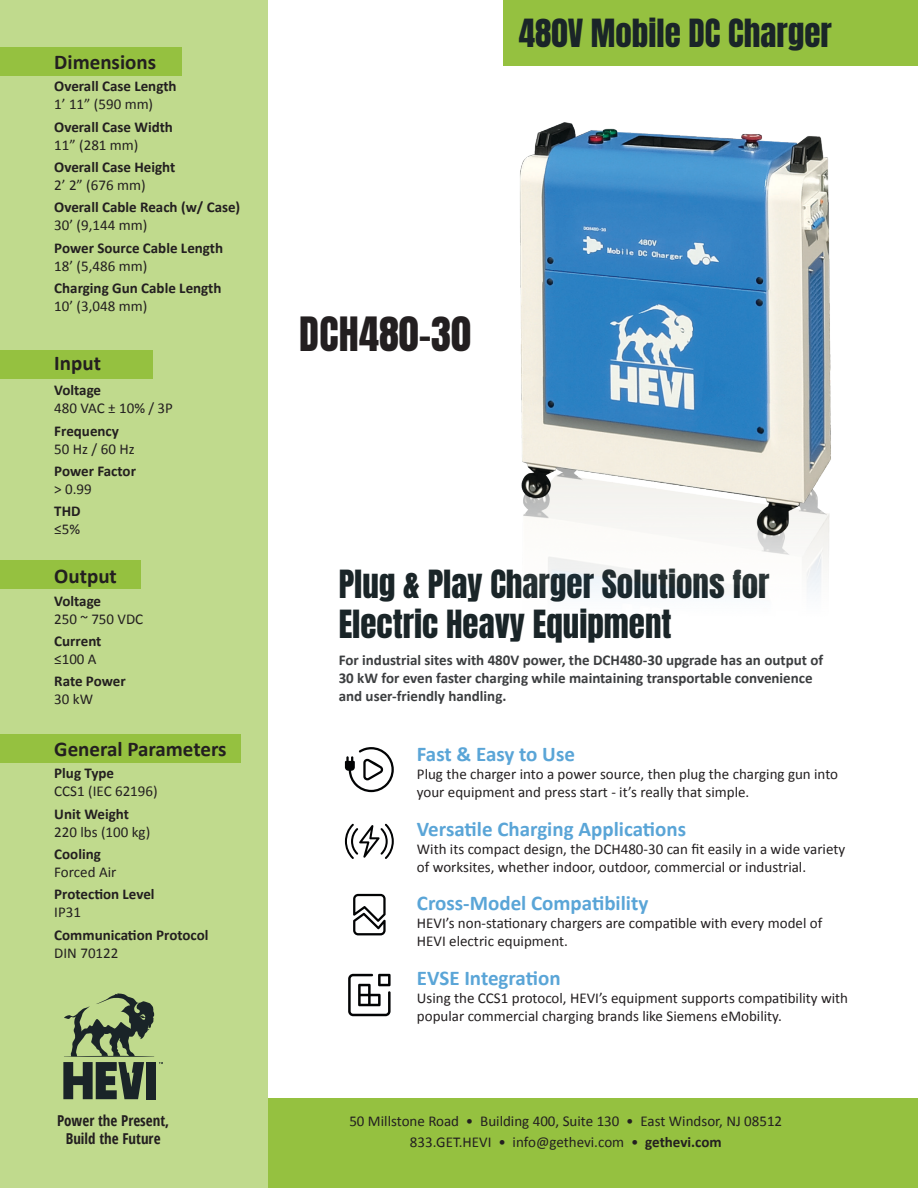
<style>
.page{position:relative;width:918px;height:1188px;background:#fff}
.page>*{position:absolute;margin:0;border:0;box-sizing:border-box;transform-origin:0 0}
.t1{font:40.2px "Anton";letter-spacing:.005em;color:#231f20}
.t2{font:33px/39.6px "Anton";color:#1a2528}
.t3{font:700 21px "Calibri";color:#5aa5d7}
.t4{font:700 21px "Calibri";color:#231f20}
.t5{font:15px/18px "Calibri";color:#231f20}
.t6{font:700 15px/18px "Calibri";color:#231f20}
.t7{font:700 15px/18px "Calibri";color:#3c3e40}
.t8{font:700 condensed 15px "Open Sans";color:#231f20}
.s1{font-weight:400}
.s2{font-weight:700}
</style>
<div class="page">
<div style="left:241px;top:1098px;width:677px;height:90px;background:#95c140"></div>
<div style="left:0;top:0;width:268px;height:1188px;background:#c0da8d"></div>
<div style="left:0;top:48px;width:182px;height:28px;background:#95c140"></div>
<div style="left:0;top:351px;width:152px;height:28px;background:#95c140"></div>
<div style="left:0;top:734px;width:241px;height:29px;background:#95c140"></div>
<div style="left:0;top:561px;width:141px;height:28px;background:#95c140"></div>
<div style="left:146px;top:1062px;width:10px;height:37px;background:#1a2428"></div>
<svg style="left:63px;top:1062px;width:81px;height:37px"></svg>
<svg style="left:64px;top:993px;width:90px;height:63px"></svg>
<img style="left:503px;top:13px;width:328px;height:580px">
<div style="left:504px;top:0;width:414px;height:66px;background:#95c140"></div>
<svg style="left:348px;top:973px;width:42px;height:43px"></svg>
<svg style="left:353px;top:894px;width:33px;height:41px"></svg>
<svg style="left:345px;top:823px;width:49px;height:36px"></svg>
<svg style="left:345px;top:747px;width:49px;height:45px"></svg>
<p class="t4" style="left:54px;top:47px;width:103px">Dimensions</p>
<p class="t6" style="left:54px;top:77px;width:124px">Overall Case Length<br><span class="s1">1’ 11” (590 mm)</span></p>
<p class="t6" style="left:54px;top:117px;width:120px">Overall Case Width<br><span class="s1">11” (281 mm)</span></p>
<p class="t6" style="left:54px;top:157px;width:123px">Overall Case Height<br><span class="s1">2’ 2” (676 mm)</span></p>
<p class="t6" style="left:54px;top:198px;width:187px">Overall Cable Reach (w/ Case)<br><span class="s1">30’ (9,144 mm)</span></p>
<p class="t6" style="left:54px;top:238px;width:170px">Power Source Cable Length<br><span class="s1">18’ (5,486 mm)</span></p>
<p class="t6" style="left:54px;top:278px;width:169px">Charging Gun Cable Length<br><span class="s1">10’ (3,048 mm)</span></p>
<p class="t4" style="left:54px;top:348px;width:48px">Input</p>
<p class="t5" style="left:54px;top:381px;width:120px"><span class="s2">Voltage<br></span>480 VAC ± 10% / 3P</p>
<p class="t6" style="left:54px;top:421px;width:82px">Frequency<br><span class="s1">50 Hz / 60 Hz</span></p>
<p class="t6" style="left:54px;top:461px;width:83px">Power Factor <span class="s1">&gt; 0.99</span></p>
<p class="t6" style="left:54px;top:502px;width:28px">THD <span class="s1">≤5%</span></p>
<p class="t4" style="left:54px;top:561px;width:64px">Output</p>
<p class="t5" style="left:54px;top:591px;width:90px"><span class="s2">Voltage<br></span>250 ~ 750 VDC</p>
<p class="t6" style="left:54px;top:631px;width:49px">Current <span class="s1">≤100 A</span></p>
<p class="t6" style="left:54px;top:672px;width:73px">Rate Power<br><span class="s1">30 kW</span></p>
<p class="t4" style="left:54px;top:734px;width:174px">General Parameters</p>
<p class="t5" style="left:54px;top:764px;width:105px"><span class="s2">Plug Type<br></span>CCS1 (IEC 62196)</p>
<p class="t5" style="left:54px;top:804px;width:97px"><span class="s2">Unit Weight<br></span>220 lbs (100 kg)</p>
<p class="t5" style="left:54px;top:844px;width:64px"><span class="s2">Cooling<br></span>Forced Air</p>
<p class="t6" style="left:54px;top:885px;width:102px">Protection Level<br><span class="s1">IP31</span></p>
<p class="t6" style="left:54px;top:925px;width:156px">Communication Protocol<br><span class="s1">DIN 70122</span></p>
<p class="t8" style="left:57px;top:1110px;width:114px">Power the Present,</p>
<p class="t8" style="left:66px;top:1128px;width:96px">Build the Future</p>
<p class="t2" style="left:519px;top:16px;width:315px">480V Mobile DC Charger</p>
<p class="t1" style="left:299px;top:313px;width:173px">DCH480-30</p>
<p class="t2" style="left:339px;top:567px;width:432px">Plug &amp; Play Charger Solutions for<br>Electric Heavy Equipment</p>
<p class="t7" style="left:339px;top:651px;width:486px">For industrial sites with 480V power, the DCH480-30 upgrade has an output of<br>30 kW for even faster charging while maintaining transportable convenience and user-friendly handling.</p>
<p class="t3" style="left:417px;top:739px;width:160px">Fast &amp; Easy to Use</p>
<p class="t5" style="left:417px;top:764px;width:423px">Plug the charger into a power source, then plug the charging gun into your equipment and press start - it’s really that simple.</p>
<p class="t3" style="left:417px;top:814px;width:271px">Versatile Charging Applications</p>
<p class="t5" style="left:417px;top:839px;width:430px">With its compact design, the DCH480-30 can fit easily in a wide variety of worksites, whether indoor, outdoor, commercial or industrial.</p>
<p class="t3" style="left:417px;top:888px;width:233px">Cross-Model Compatibility</p>
<p class="t5" style="left:417px;top:914px;width:407px">HEVI’s non-stationary chargers are compatible with every model of<br>HEVI electric equipment.</p>
<p class="t3" style="left:417px;top:963px;width:145px">EVSE Integration</p>
<p class="t5" style="left:417px;top:988px;width:433px">Using the CCS1 protocol, HEVI’s equipment supports compatibility with popular commercial charging brands like Siemens eMobility.</p>
<p class="t5" style="left:349px;top:1111px;width:434px">50 Millstone Road • Building 400, Suite 130 • East Windsor, NJ 08512</p>
<p class="t5" style="left:410px;top:1132px;width:313px">833.GET.HEVI • info@gethevi.com • <span class="s2">gethevi.com</span></p>
</div>
